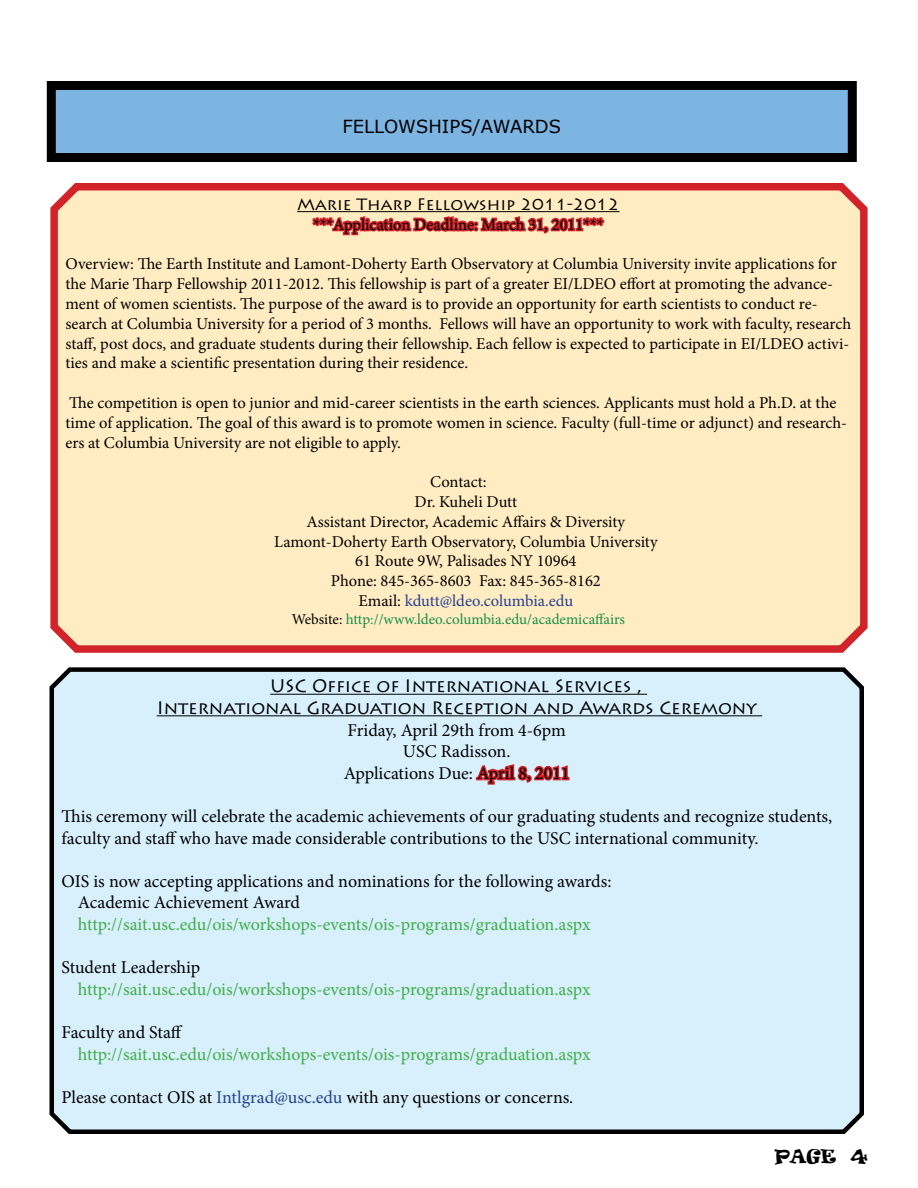
<style>
.page{position:relative;width:918px;height:1188px;background:#fff}
.page>*{position:absolute;margin:0;border:0;box-sizing:border-box;transform-origin:0 0}
.t1{font:18px/21.6px "Minion Pro";color:#000}
.t2{font:18px "Minion Pro";letter-spacing:-.005em;color:#41ad49}
.t3{font:18px/21.6px "Lithos Pro";color:#000;text-align:center}
.t4{font:18px "MS Reference Sans Serif";color:#000}
.t5{font:18px "Ravie";color:#000}
.t6{font:16.5px/19.8px "Minion Pro";color:#000}
.t7{font:16.5px "Lithos Pro";color:#000}
.t8{font:16.5px "Minion Pro";letter-spacing:-.005em;color:#25408f}
.t9{font:15px "Minion Pro";color:#179049}
.s1{color:#000}
.s2{color:#25408f}
</style>
<div class="page">
<div style="left:51px;top:86px;width:801px;height:72px;background:#7cb4e2"></div>
<div style="left:47px;top:81px;width:810px;height:81px;border:9px solid #000"></div>
<svg style="left:310px;top:81px;width:296px;height:81px"></svg>
<div style="left:50px;top:183px;width:818px;height:470px;background:#ffecc2"></div>
<div style="left:49px;top:667px;width:815px;height:467px;background:#d7f0fc"></div>
<p class="t4" style="left:343px;top:115px;width:24px">FELLOWSHIPS</p>
<p class="t4" style="left:473px;top:115px;width:23px">/AWARDS</p>
<p class="t7" style="left:297px;top:195px;width:324px">Marie Tharp Fellowship 2011-2012</p>
<p class="t6" style="left:313px;top:215px;width:292px">***Application Deadline: March 31, 2011***</p>
<p class="t6" style="left:65px;top:254px;width:787px">Overview: The Earth Institute and Lamont-Doherty Earth Observatory at Columbia University invite applications for the Marie Tharp Fellowship 2011-2012. This fellowship is part of a greater EI/LDEO effort at promoting the advance&shy;ment of women scientists. The purpose of the award is to provide an opportunity for earth scientists to conduct re&shy;search at Columbia University for a period of 3 months. Fellows will have an opportunity to work with faculty, research staff, post docs, and graduate students during their fellowship. Each fellow is expected to participate in EI/LDEO activi&shy;ties and make a scientific presentation during their residence.</p>
<p class="t6" style="left:65px;top:393px;width:783px">The competition is open to junior and mid-career scientists in the earth sciences. Applicants must hold a Ph.D. at the time of application. The goal of this award is to promote women in science. Faculty (full-time or adjunct) and research&shy;ers at Columbia University are not eligible to apply.</p>
<p class="t6" style="left:430px;top:472px;width:58px">Contact:</p>
<p class="t6" style="left:415px;top:492px;width:104px">Dr. Kuheli Dutt</p>
<p class="t6" style="left:307px;top:512px;width:320px">Assistant Director, Academic Affairs &amp; Diversity</p>
<p class="t6" style="left:274px;top:532px;width:385px">Lamont-Doherty Earth Observatory, Columbia University</p>
<p class="t6" style="left:355px;top:551px;width:223px">61 Route 9W, Palisades NY 10964</p>
<p class="t6" style="left:331px;top:571px;width:271px">Phone: 845-365-8603 Fax: 845-365-8162</p>
<p class="t8" style="left:359px;top:590px;width:216px"><span class="s1">Email:</span> kdutt@ldeo.columbia.edu</p>
<p class="t9" style="left:292px;top:609px;width:335px"><span class="s1">Website:</span> http://www.ldeo.columbia.edu/academicaffairs</p>
<p class="t3" style="left:157px;top:676px;width:602px">USC Office of International Services ,<br>International Graduation Reception and Awards Ceremony</p>
<p class="t1" style="left:344px;top:719px;width:227px;text-align:center">Friday, April 29th from 4-6pm<br>USC Radisson.<br>Applications Due: April 8, 2011</p>
<p class="t1" style="left:62px;top:806px;width:772px">This ceremony will celebrate the academic achievements of our graduating students and recognize students, faculty and staff who have made considerable contributions to the USC international community.</p>
<p class="t1" style="left:78px;top:870px;width:535px;text-indent:-16px">OIS is now accepting applications and nominations for the following awards:<br>Academic Achievement Award</p>
<p class="t2" style="left:78px;top:912px;width:514px">http://sait.usc.edu/ois/workshops-events/ois-programs/graduation.aspx</p>
<p class="t1" style="left:62px;top:957px;width:140px">Student Leadership</p>
<p class="t2" style="left:78px;top:977px;width:514px">http://sait.usc.edu/ois/workshops-events/ois-programs/graduation.aspx</p>
<p class="t1" style="left:62px;top:1022px;width:123px">Faculty and Staff</p>
<p class="t2" style="left:78px;top:1042px;width:514px">http://sait.usc.edu/ois/workshops-events/ois-programs/graduation.aspx</p>
<p class="t1" style="left:62px;top:1086px;width:513px">Please contact OIS at <span class="s2">Intlgrad@usc.edu</span> with any questions or concerns.</p>
<p class="t5" style="left:775px;top:1144px;width:94px">PAGE 4</p>
</div>
